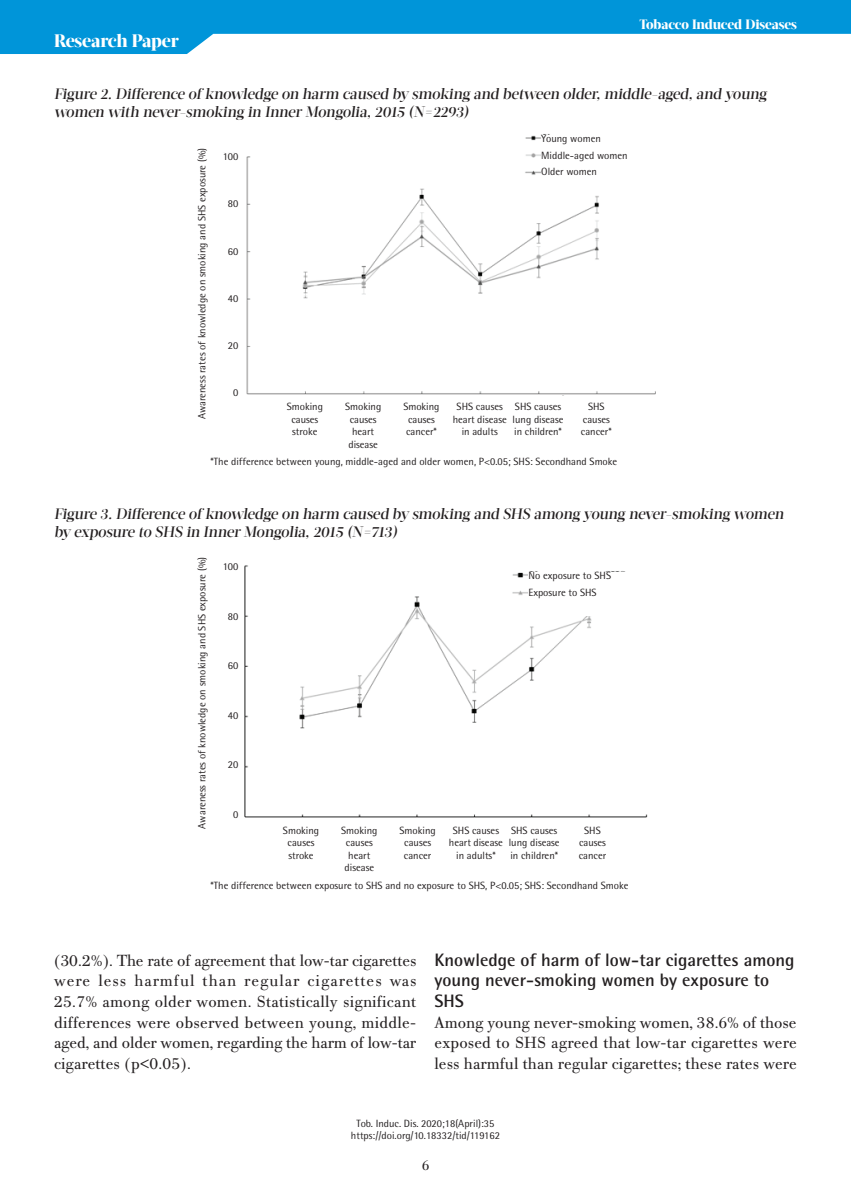
<style>
.page{position:relative;width:851px;height:1191px;background:#fff}
.page>*{position:absolute;margin:0;border:0;box-sizing:border-box;transform-origin:0 0}
.t1{font:700 18px/20.7px "Rotis Semi Sans Hel";color:#231f20}
.t2{font:800 18px "Acta Display W04";letter-spacing:-.01em;color:#fff}
.t3{font:17.25px/20.7px "PF Bodoni Text";color:#231f20;text-align:justify}
.t4{font:500 15px/18px "Acta Display W04";color:#231f20}
.t5{font:15px "PF Bodoni Text";color:#231f20}
.t6{font:800 13.5px "Acta Display W04";letter-spacing:-.01em;color:#fff}
.t7{font:10.5px/12.6px "Rotis Semi Sans Hel";color:#231f20;text-align:center}
</style>
<div class="page">
<svg style="left:0;top:0;width:850px;height:54px;fill:#0095d9"></svg>
<img style="left:246px;top:134px;width:410px;height:261px">
<img style="left:244px;top:565px;width:404px;height:253px">
<div style="left:541px;top:135px;width:104px;height:44px;background:#fff"></div>
<div style="left:528px;top:572px;width:104px;height:43px;background:#fff"></div>
<h1 class="t2" style="left:54px;top:30px;width:126px">Research Paper</h1>
<p class="t6" style="left:639px;top:17px;width:159px">Tobacco Induced Diseases</p>
<h3 class="t4" style="left:54px;top:85px;width:716px">Figure 2. Difference of knowledge on harm caused by smoking and between older, middle-aged, and young women with never-smoking in Inner Mongolia, 2015 (N=2293)</h3>
<p class="t7" style="left:195px;top:419px;width:273px;rotate:-90deg">Awareness rates of knowledge on smoking and SHS exposure (%)</p>
<p class="t7" style="left:223px;top:150px;width:17px">100</p>
<p class="t7" style="left:228px;top:197px;width:12px">80</p>
<p class="t7" style="left:228px;top:245px;width:12px">60</p>
<p class="t7" style="left:228px;top:292px;width:12px">40</p>
<p class="t7" style="left:228px;top:339px;width:12px">20</p>
<p class="t7" style="left:233px;top:386px;width:7px">0</p>
<p class="t7" style="left:541px;top:130px;width:88px;line-height:16.5px;text-align:left">Young women<br>Middle-aged women<br>Older women</p>
<p class="t7" style="left:287px;top:400px;width:38px">Smoking causes stroke</p>
<p class="t7" style="left:345px;top:400px;width:38px">Smoking causes heart disease</p>
<p class="t7" style="left:403px;top:400px;width:38px;text-align:left">Smoking causes cancer*</p>
<p class="t7" style="left:452px;top:400px;width:56px">SHS causes heart disease in adults</p>
<p class="t7" style="left:512px;top:400px;width:52px;text-align:left">SHS causes lung disease in children*</p>
<p class="t7" style="left:581px;top:400px;width:32px">SHS causes cancer*</p>
<p class="t7" style="left:210px;top:455px;width:408px">*The difference between young, middle-aged and older women, P&lt;0.05; SHS: Secondhand Smoke</p>
<h3 class="t4" style="left:54px;top:504px;width:733px">Figure 3. Difference of knowledge on harm caused by smoking and SHS among young never-smoking women by exposure to SHS in Inner Mongolia, 2015 (N=713)</h3>
<p class="t7" style="left:195px;top:828px;width:273px;rotate:-90deg">Awareness rates of knowledge on smoking and SHS exposure (%)</p>
<p class="t7" style="left:223px;top:560px;width:17px">100</p>
<p class="t7" style="left:228px;top:610px;width:12px">80</p>
<p class="t7" style="left:228px;top:659px;width:12px">60</p>
<p class="t7" style="left:228px;top:708px;width:12px">40</p>
<p class="t7" style="left:228px;top:758px;width:12px">20</p>
<p class="t7" style="left:233px;top:807px;width:7px">0</p>
<p class="t7" style="left:528px;top:567px;width:84px;line-height:16.5px;text-align:left">No exposure to SHS<br>Exposure to SHS</p>
<p class="t7" style="left:283px;top:823px;width:38px">Smoking causes stroke</p>
<p class="t7" style="left:341px;top:823px;width:38px">Smoking causes heart disease</p>
<p class="t7" style="left:399px;top:823px;width:38px">Smoking causes cancer</p>
<p class="t7" style="left:449px;top:823px;width:56px">SHS causes heart disease in adults*</p>
<p class="t7" style="left:508px;top:823px;width:52px;text-align:left">SHS causes lung disease in children*</p>
<p class="t7" style="left:578px;top:823px;width:29px">SHS causes cancer</p>
<p class="t7" style="left:210px;top:879px;width:419px">*The difference between exposure to SHS and no exposure to SHS, P&lt;0.05; SHS: Secondhand Smoke</p>
<p class="t3" style="left:54px;top:950px;width:364px">(30.2%). The rate of agreement that low-tar cigarettes were less harmful than regular cigarettes was 25.7% among older women. Statistically significant differences were observed between young, middle&shy;aged, and older women, regarding the harm of low-tar cigarettes (p&lt;0.05).</p>
<h1 class="t1" style="left:434px;top:949px;width:361px">Knowledge of harm of low-tar cigarettes among young never-smoking women by exposure to<br>SHS</h1>
<h2 class="t3" style="left:434px;top:1012px;width:364px">Among young never-smoking women, 38.6% of those exposed to SHS agreed that low-tar cigarettes were less harmful than regular cigarettes; these rates were</h2>
<p class="t7" style="left:351px;top:1116px;width:150px">Tob. Induc. Dis. 2020;18(April):35 https://doi.org/10.18332/tid/119162</p>
<h3 class="t5" style="left:421px;top:1156px;width:9px">6</h3>
</div>
